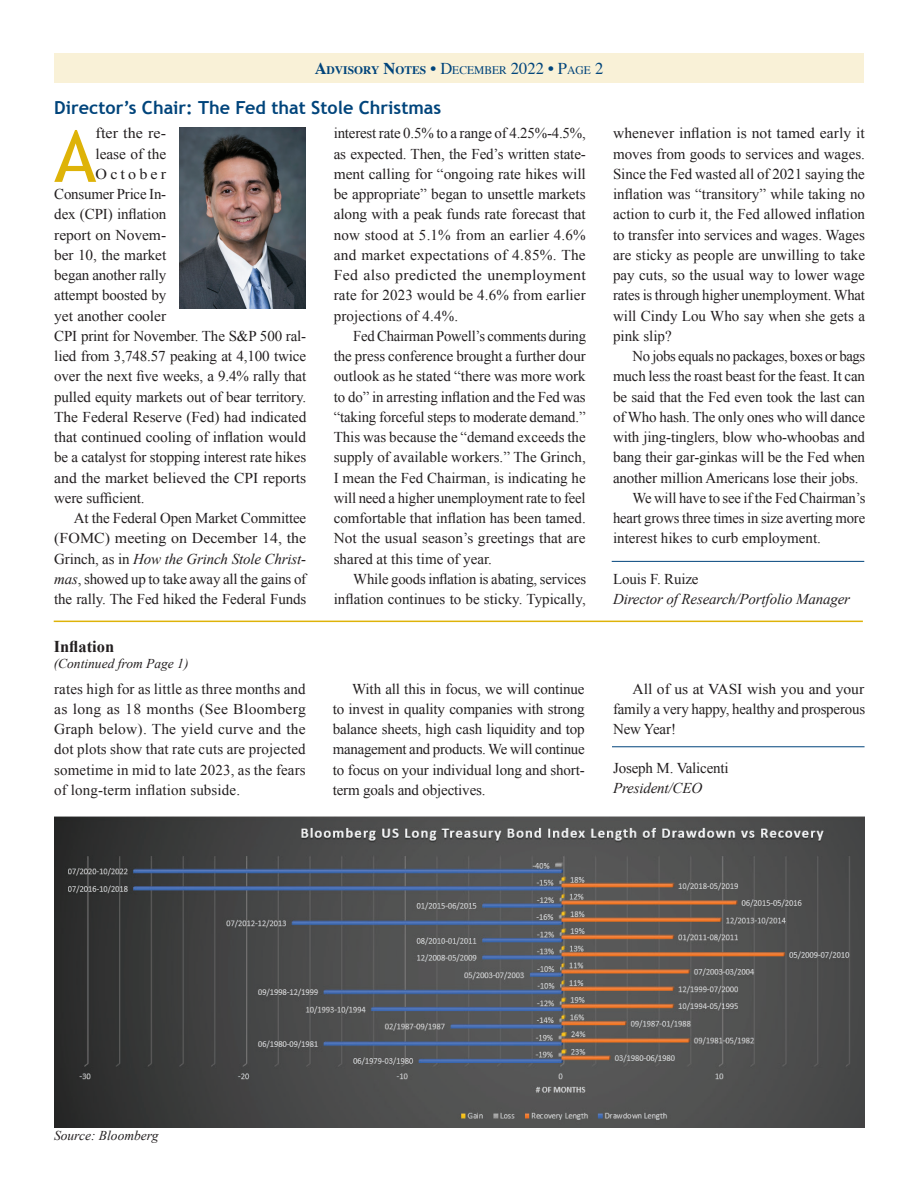
<style>
.page{position:relative;width:918px;height:1188px;background:#fff}
.page>*{position:absolute;margin:0;border:0;box-sizing:border-box;transform-origin:0 0}
.t1{font:71.55px "Trebuchet MS";color:#deb308}
.t2{font:700 18px "Trebuchet MS";color:#00447b}
.t3{font:700 16.5px "Times New Roman";color:#231f20}
.t4{font:15px/20.2px "Times New Roman";letter-spacing:-.01em;color:#231f20;text-align:justify}
.t5{font:15px/20.2px "Times New Roman";letter-spacing:-.01em;color:#231f20;text-align:justify;scale:1.04 1}
.t6{font:italic 15px "Times New Roman";letter-spacing:-.01em;color:#231f20}
.t7{font:15px "Times New Roman";letter-spacing:-.01em;color:#231f20;scale:1.06 1}
.t8{font:15px "Times New Roman";letter-spacing:-.01em;color:#231f20;scale:1.07 1}
.t9{font:15px "Times New Roman";letter-spacing:.195em;color:#231f20;scale:1.07 1}
.t10{font:italic 13.5px "Times New Roman";color:#231f20}
.t11{font:700 11.55px "Times";color:#00447b}
.s1{font-size:16.5px}
.s2{font-weight:400;font-size:16.5px}
.s3{font-weight:400}
.s4{font-style:normal}
.s5{font-style:italic}
</style>
<div class="page">
<div style="left:54px;top:54px;width:810px;height:29px;background:#f9f1d7"></div>
<img style="left:180px;top:128px;width:126px;height:181px">
<hr style="left:612px;top:746px;width:253px;height:1px;background:#00447b">
<hr style="left:612px;top:561px;width:252px;height:1px;background:#00447b">
<hr style="left:54px;top:621px;width:809px;height:1px;background:#deb308">
<svg style="left:833px;top:1127px;width:25px;height:1px"></svg>
<img style="left:54px;top:817px;width:811px;height:310px">
<p class="t11" style="left:315px;top:59px;width:290px"><span class="s1">A</span>DVISORY <span class="s1">N</span>OTES <span class="s2">• D</span><span class="s3">ECEMBER</span> <span class="s2">2022 • P</span><span class="s3">AGE</span> <span class="s2">2</span></p>
<p class="t2" style="left:54px;top:96px;width:389px">Director’s Chair: The Fed that Stole Christmas</p>
<p class="t4" style="left:334px;top:123px;width:254px">interest rate 0.5% to a range of 4.25%-4.5%, as expected. Then, the Fed’s written state&shy;ment calling for “ongoing rate hikes will be appropriate” began to unsettle markets along with a peak funds rate forecast that now stood at 5.1% from an earlier 4.6% and market expectations of 4.85%. The Fed also predicted the unemployment rate for 2023 would be 4.6% from earlier projections of 4.4%.</p>
<p class="t4" style="left:334px;top:326px;width:254px;text-indent:20px">Fed Chairman Powell’s comments during the press conference brought a further dour outlook as he stated “there was more work to do” in arresting inflation and the Fed was “taking forceful steps to moderate demand.” This was because the “demand exceeds the supply of available workers.” The Grinch, I mean the Fed Chairman, is indicating he will need a higher unemployment rate to feel comfortable that inflation has been tamed.<br>Not the usual season’s greetings that are shared at this time of year.</p>
<p class="t4" style="left:334px;top:569px;width:254px;text-align:right">While goods inflation is abating, services inflation continues to be sticky. Typically,</p>
<p class="t3" style="left:54px;top:635px;width:62px">Inflation</p>
<p class="t10" style="left:54px;top:654px;width:136px">(Continued from Page 1)</p>
<p class="t4" style="left:333px;top:678px;width:254px;text-indent:19px">With all this in focus, we will continue to invest in quality companies with strong balance sheets, high cash liquidity and top management and products. We will continue to focus on your individual long and short&shy;term goals and objectives.</p>
<h1 class="t1" style="left:54px;top:114px;width:44px">A</h1>
<p class="t8" style="left:96px;top:123px;width:67px">fter the re-</p>
<p class="t4" style="left:96px;top:143px;width:72px">lease of the</p>
<p class="t9" style="left:96px;top:164px;width:67px">October</p>
<p class="t4" style="left:54px;top:184px;width:113px">Consumer Price In-</p>
<p class="t4" style="left:54px;top:204px;width:113px">dex (CPI) inflation</p>
<p class="t5" style="left:54px;top:224px;width:109px">report on Novem-</p>
<p class="t4" style="left:54px;top:245px;width:113px">ber 10, the market</p>
<p class="t4" style="left:54px;top:265px;width:113px">began another rally</p>
<p class="t4" style="left:54px;top:285px;width:113px">attempt boosted by</p>
<p class="t4" style="left:54px;top:305px;width:113px">yet another cooler</p>
<p class="t4" style="left:54px;top:326px;width:254px">CPI print for November. The S&amp;P 500 ral-</p>
<p class="t4" style="left:54px;top:346px;width:253px">lied from 3,748.57 peaking at 4,100 twice</p>
<p class="t4" style="left:54px;top:366px;width:254px">over the next five weeks, a 9.4% rally that</p>
<p class="t4" style="left:54px;top:386px;width:254px">pulled equity markets out of bear territory.</p>
<p class="t4" style="left:54px;top:407px;width:254px">The Federal Reserve (Fed) had indicated</p>
<p class="t4" style="left:54px;top:427px;width:253px">that continued cooling of inflation would</p>
<p class="t4" style="left:54px;top:447px;width:254px">be a catalyst for stopping interest rate hikes</p>
<p class="t5" style="left:54px;top:467px;width:244px">and the market believed the CPI reports</p>
<p class="t4" style="left:54px;top:488px;width:92px">were sufficient.</p>
<p class="t4" style="left:74px;top:508px;width:234px">At the Federal Open Market Committee</p>
<p class="t7" style="left:54px;top:528px;width:239px">(FOMC) meeting on December 14, the</p>
<p class="t6" style="left:54px;top:548px;width:253px"><span class="s4">Grinch, as in</span> How the Grinch Stole Christ-</p>
<p class="t4" style="left:54px;top:569px;width:253px"><span class="s5">mas</span>, showed up to take away all the gains of</p>
<p class="t4" style="left:54px;top:589px;width:253px">the rally. The Fed hiked the Federal Funds</p>
<p class="t4" style="left:54px;top:678px;width:253px">rates high for as little as three months and as long as 18 months (See Bloomberg Graph below). The yield curve and the dot plots show that rate cuts are projected sometime in mid to late 2023, as the fears of long-term inflation subside.</p>
<p class="t5" style="left:613px;top:123px;width:244px">whenever inflation is not tamed early it moves from goods to services and wages.<br>Since the Fed wasted all of 2021 saying the inflation was “transitory” while taking no action to curb it, the Fed allowed inflation to transfer into services and wages. Wages are sticky as people are unwilling to take pay cuts, so the usual way to lower wage rates is through higher unemployment. What will Cindy Lou Who say when she gets a pink slip?</p>
<p class="t4" style="left:633px;top:346px;width:234px">No jobs equals no packages, boxes or bags</p>
<p class="t4" style="left:613px;top:366px;width:254px">much less the roast beast for the feast. It can</p>
<p class="t4" style="left:613px;top:386px;width:254px">be said that the Fed even took the last can</p>
<p class="t4" style="left:613px;top:407px;width:254px">of Who hash. The only ones who will dance</p>
<p class="t4" style="left:613px;top:427px;width:253px">with jing-tinglers, blow who-whoobas and</p>
<p class="t4" style="left:613px;top:447px;width:254px">bang their gar-ginkas will be the Fed when</p>
<p class="t4" style="left:613px;top:467px;width:247px">another million Americans lose their jobs.</p>
<p class="t4" style="left:633px;top:488px;width:234px">We will have to see if the Fed Chairman’s</p>
<p class="t4" style="left:613px;top:508px;width:254px">heart grows three times in size averting more</p>
<p class="t4" style="left:613px;top:528px;width:209px">interest hikes to curb employment.</p>
<p class="t4" style="left:613px;top:569px;width:87px">Louis F. Ruize</p>
<p class="t6" style="left:613px;top:589px;width:239px">Director of Research/Portfolio Manager</p>
<p class="t5" style="left:613px;top:679px;width:244px;text-indent:19px">All of us at VASI wish you and your family a very happy, healthy and prosperous New Year!</p>
<p class="t4" style="left:613px;top:758px;width:117px">Joseph M. Valicenti</p>
<p class="t6" style="left:613px;top:778px;width:91px">President/CEO</p>
<p class="t10" style="left:54px;top:1126px;width:106px">Source: Bloomberg</p>
</div>
